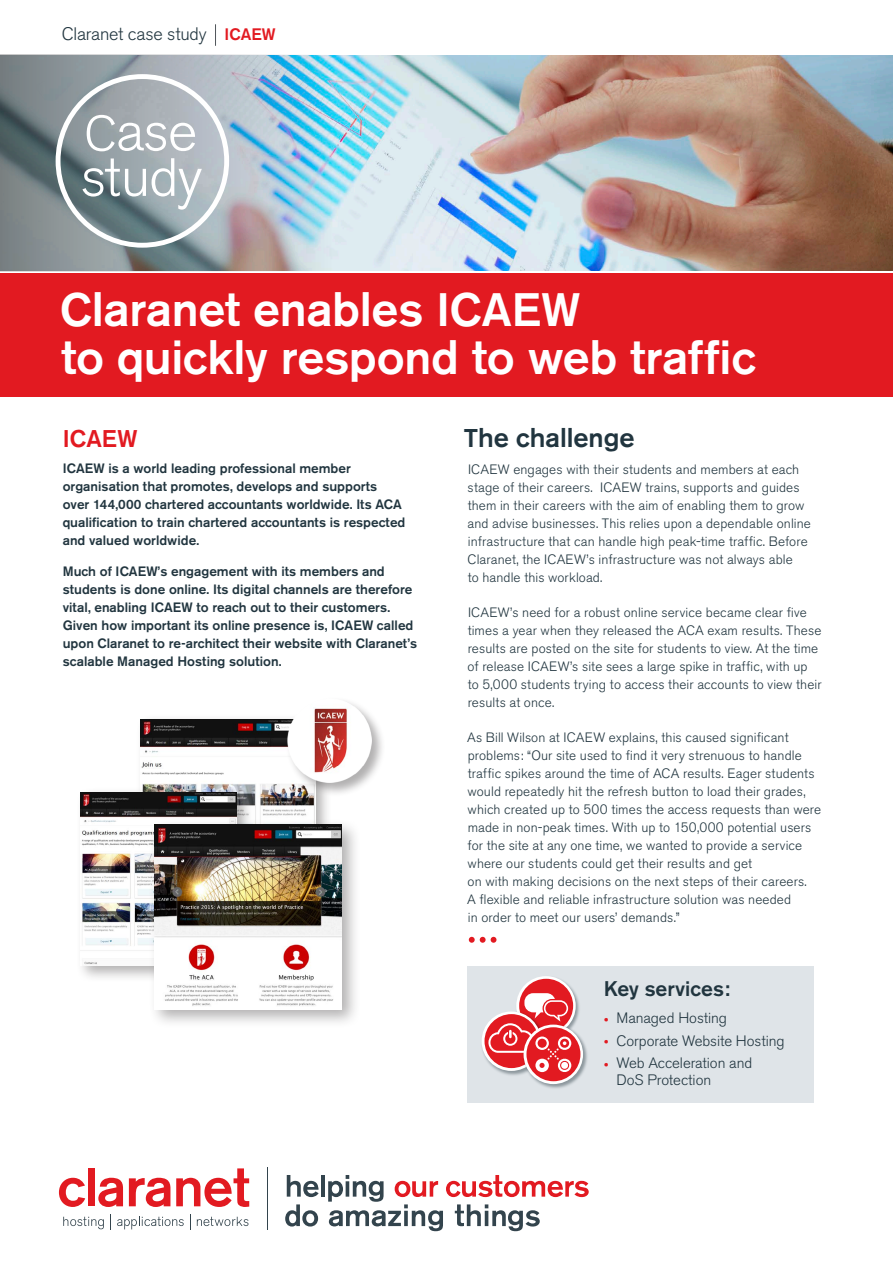
<style>
.page{position:relative;width:893px;height:1263px;background:#fff}
.page>*{position:absolute;margin:0;border:0;box-sizing:border-box;transform-origin:0 0}
._02_Title{font:500 48px/48px "Akzidenz Grotesk BQ";letter-spacing:-.005em;color:#fff}
.Title_para_CS{font:500 27px "Akzidenz Grotesk BQ";color:#21353f}
.About_titleTitle{font:500 24px "Akzidenz Grotesk BQ";letter-spacing:.005em;color:#e21a21}
.Text_Para{font:500 21px "Akzidenz Grotesk BQ";color:#21353f}
.Text_intro{font:300 18px "Akzidenz Grotesk BQ";letter-spacing:-.015em;color:#21353f}
.Text_Para-2{font:300 15px/16.5px "Akzidenz Grotesk BQ";letter-spacing:-.005em;color:#21353f}
.Text_Para-3{font:300 13.5px/18px "Akzidenz Grotesk BQ";letter-spacing:.01em;color:#21353f}
.About_titleTitle-2{font:500 13.5px/18px "Akzidenz Grotesk BQ";color:#21353f}
.s1{font-weight:500;font-size:16.5px;color:#e21a21}
.s2{font-size:46.5px}
.s3{font-size:25.5px}
.s4{color:#e21a21}
</style>
<div class="page">
<img style="left:333px;top:56px;width:560px;height:215px">
<div style="left:0;top:273px;width:893px;height:123px;background:#e21a21"></div>
<svg style="left:215px;top:24px;width:1px;height:22px"></svg>
<svg style="left:469px;top:937px;width:27px;height:6px"></svg>
<div style="left:467px;top:966px;width:346px;height:136px;background:#dfe4e8"></div>
<img style="left:562px;top:980px;width:17px;height:43px">
<svg style="left:516px;top:976px;width:60px;height:59px"></svg>
<div style="left:519px;top:979px;width:54px;height:54px;background:#e21a21;border-radius:50%"></div>
<img style="left:482px;top:1023px;width:40px;height:53px">
<svg style="left:484px;top:1014px;width:54px;height:54px"></svg>
<img style="left:522px;top:1023px;width:65px;height:66px">
<svg style="left:524px;top:1024px;width:59px;height:60px"></svg>
<div style="left:526px;top:1027px;width:54px;height:54px;background:#e21a21;border-radius:50%"></div>
<svg style="left:488px;top:993px;width:83px;height:80px"></svg>
<div style="left:135px;top:714px;width:196px;height:235px;background:#231f20;opacity:.35"></div>
<img style="left:140px;top:719px;width:175px;height:100px">
<div style="left:75px;top:787px;width:179px;height:195px;background:#231f20;opacity:.35"></div>
<img style="left:81px;top:793px;width:156px;height:172px">
<div style="left:149px;top:819px;width:212px;height:210px;background:#231f20;opacity:.35"></div>
<img style="left:155px;top:825px;width:187px;height:184px">
<img style="left:0;top:55px;width:333px;height:216px">
<svg style="left:56px;top:74px;width:173px;height:174px;background:#a4afb3"></svg>
<div style="left:286px;top:697px;width:100px;height:100px;background:#231f20;opacity:.35"></div>
<img style="left:287px;top:698px;width:85px;height:85px">
<svg style="left:287px;top:1175px;width:32px;height:22px"></svg>
<hr style="left:321px;top:1175px;width:4px;height:21px;background:#33444d">
<svg style="left:285px;top:1204px;width:33px;height:22px"></svg>
<svg style="left:328px;top:1175px;width:261px;height:56px"></svg>
<hr style="left:267px;top:1167px;width:1px;height:63px;background:#33444d">
<svg style="left:59px;top:1178px;width:26px;height:29px"></svg>
<div style="left:88px;top:1168px;width:7px;height:38px;background:#e21a21"></div>
<svg style="left:98px;top:1178px;width:25px;height:29px"></svg>
<svg style="left:129px;top:1178px;width:41px;height:29px"></svg>
<svg style="left:176px;top:1168px;width:73px;height:39px"></svg>
<svg style="left:110px;top:1214px;width:1px;height:15px"></svg>
<svg style="left:190px;top:1214px;width:1px;height:15px"></svg>
<svg style="left:63px;top:1217px;width:41px;height:12px"></svg>
<svg style="left:197px;top:1217px;width:51px;height:9px"></svg>
<svg style="left:117px;top:1217px;width:67px;height:12px"></svg>
<p class="Text_intro" style="left:62px;top:23px;width:215px">Claranet case study <span class="s1">ICAEW</span></p>
<p class="_02_Title" style="left:60px;top:285px;width:697px"><span class="s2">C</span>laranet enables <span class="s2">ICAEW<br></span>to quickly respond to web traffic</p>
<p class="About_titleTitle" style="left:63px;top:424px;width:76px">ICAEW</p>
<p class="About_titleTitle-2" style="left:63px;top:459px;width:344px">ICAEW is a world leading professional member organisation that promotes, develops and supports over 144,000 chartered accountants worldwide. Its ACA qualification to train chartered accountants is respected and valued worldwide.</p>
<p class="About_titleTitle-2" style="left:63px;top:562px;width:356px">Much of ICAEW’s engagement with its members and students is done online. Its digital channels are therefore vital, enabling ICAEW to reach out to their customers.<br>Given how important its online presence is, ICAEW called upon Claranet to re-architect their website with Claranet’s scalable Managed Hosting solution.</p>
<p class="Title_para_CS" style="left:464px;top:421px;width:172px"><span class="s3">T</span>he challenge</p>
<p class="Text_Para-3" style="left:467px;top:460px;width:345px">ICAEW engages with their students and members at each stage of their careers. ICAEW trains, supports and guides them in their careers with the aim of enabling them to grow and advise businesses. This relies upon a dependable online infrastructure that can handle high peak-time traffic. Before Claranet, the ICAEW’s infrastructure was not always able<br>to handle this workload.</p>
<p class="Text_Para-3" style="left:467px;top:603px;width:356px">ICAEW’s need for a robust online service became clear five times a year when they released the ACA exam results. These results are posted on the site for students to view. At the time of release ICAEW’s site sees a large spike in traffic, with up to 5,000 students trying to access their accounts to view their results at once.</p>
<p class="Text_Para-3" style="left:467px;top:728px;width:356px">As Bill Wilson at ICAEW explains, this caused significant problems: “Our site used to find it very strenuous to handle traffic spikes around the time of ACA results. Eager students would repeatedly hit the refresh button to load their grades, which created up to 500 times the access requests than were made in non-peak times. With up to 150,000 potential users for the site at any one time, we wanted to provide a service where our students could get their results and get<br>on with making decisions on the next steps of their careers.<br>A flexible and reliable infrastructure solution was needed<br>in order to meet our users’ demands.”</p>
<p class="Text_Para" style="left:604px;top:975px;width:128px">Key services:</p>
<p class="Text_Para-2" style="left:604px;top:1010px;width:125px"><span class="s4">•</span> Managed Hosting</p>
<p class="Text_Para-2" style="left:604px;top:1032px;width:182px"><span class="s4">•</span> Corporate Website Hosting</p>
<p class="Text_Para-2" style="left:616px;top:1055px;width:137px;text-indent:-13px"><span class="s4">•</span> Web Acceleration and<br>DoS Protection</p>
</div>
